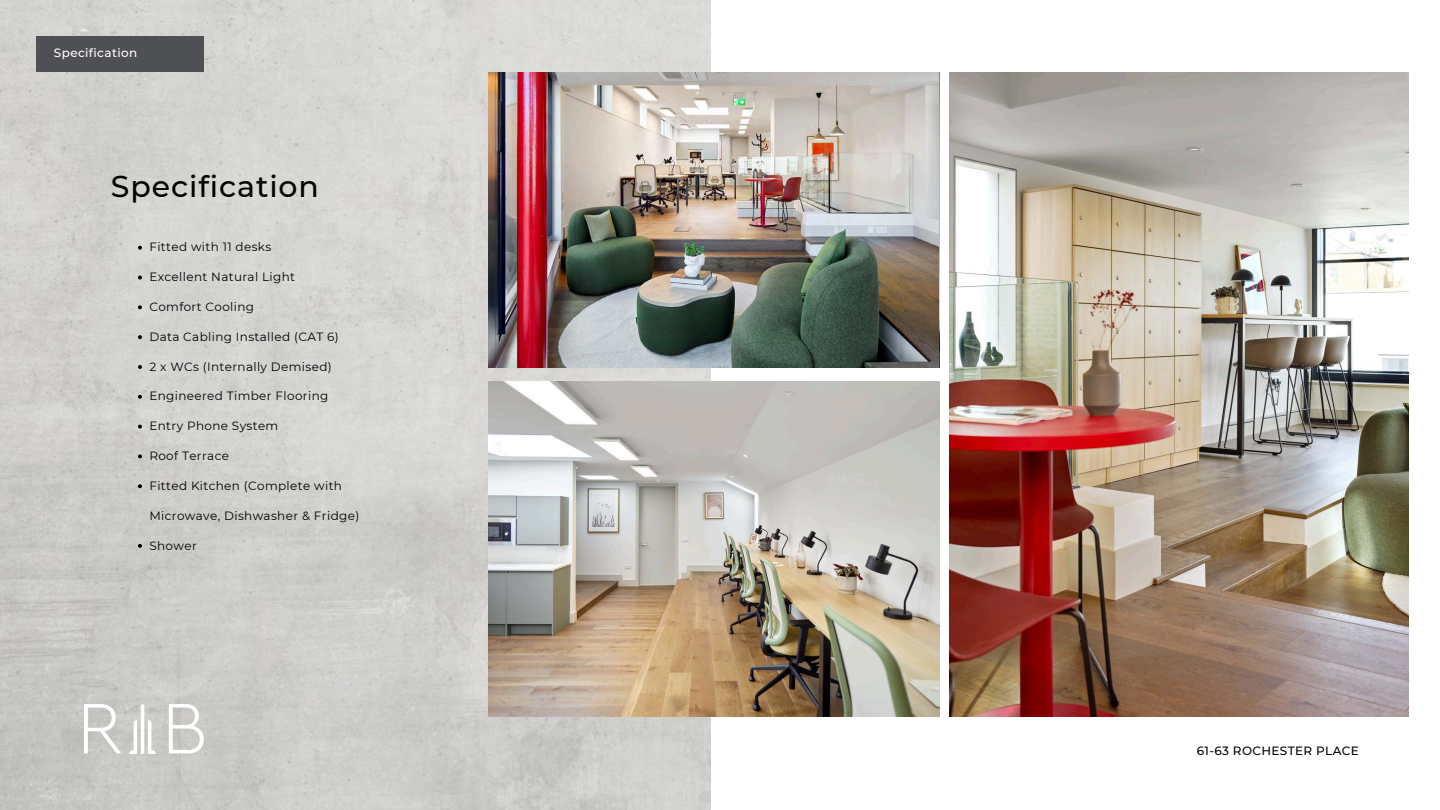
<style>
.page{position:relative;width:1440px;height:810px;background:#fff}
.page>*{position:absolute;margin:0;border:0;box-sizing:border-box;transform-origin:0 0}
.t1{font:500 30px "Montserrat";letter-spacing:.03em;color:#000}
.t2{font:12px "Montserrat";letter-spacing:.03em;color:#000}
.t3{font:500 12px "Montserrat";letter-spacing:.03em;color:#000}
.t4{font:500 12px "Montserrat";letter-spacing:.03em;color:#fff}
</style>
<div class="page">
<div style="left:0;top:0;width:711px;height:810px;background:linear-gradient(to right,#cecdca,#d6d6d3)"></div>
<div style="left:36px;top:36px;width:168px;height:36px;background:#4e5053"></div>
<svg style="left:84px;top:704px;width:120px;height:50px"></svg>
<img style="left:488px;top:382px;width:451px;height:335px">
<img style="left:949px;top:72px;width:460px;height:645px">
<img style="left:488px;top:72px;width:451px;height:296px">
<svg style="left:138px;top:246px;width:4px;height:4px"></svg>
<svg style="left:138px;top:276px;width:4px;height:4px"></svg>
<svg style="left:138px;top:305px;width:4px;height:4px"></svg>
<svg style="left:138px;top:335px;width:4px;height:4px"></svg>
<svg style="left:138px;top:365px;width:4px;height:4px"></svg>
<svg style="left:138px;top:395px;width:4px;height:4px"></svg>
<svg style="left:138px;top:425px;width:4px;height:4px"></svg>
<svg style="left:138px;top:454px;width:4px;height:4px"></svg>
<svg style="left:138px;top:484px;width:4px;height:4px"></svg>
<svg style="left:138px;top:544px;width:4px;height:4px"></svg>
<p class="t4" style="left:54px;top:46px;width:85px">Specification</p>
<p class="t1" style="left:111px;top:168px;width:210px">Specification</p>
<p class="t2" style="left:149px;top:240px;width:123px">Fitted with 11 desks</p>
<p class="t2" style="left:149px;top:270px;width:147px">Excellent Natural Light</p>
<p class="t2" style="left:149px;top:299px;width:106px">Comfort Cooling</p>
<p class="t2" style="left:149px;top:329px;width:191px">Data Cabling Installed (CAT 6)</p>
<p class="t2" style="left:149px;top:359px;width:184px">2 x WCs (Internally Demised)</p>
<p class="t2" style="left:149px;top:389px;width:180px">Engineered Timber Flooring</p>
<p class="t2" style="left:149px;top:419px;width:130px">Entry Phone System</p>
<p class="t2" style="left:149px;top:448px;width:81px">Roof Terrace</p>
<p class="t2" style="left:149px;top:478px;width:194px">Fitted Kitchen (Complete with</p>
<p class="t2" style="left:149px;top:508px;width:211px">Microwave, Dishwasher &amp; Fridge)</p>
<p class="t2" style="left:149px;top:538px;width:49px">Shower</p>
<h3 class="t3" style="left:1197px;top:743px;width:164px">61-63 ROCHESTER PLACE</h3>
</div>
